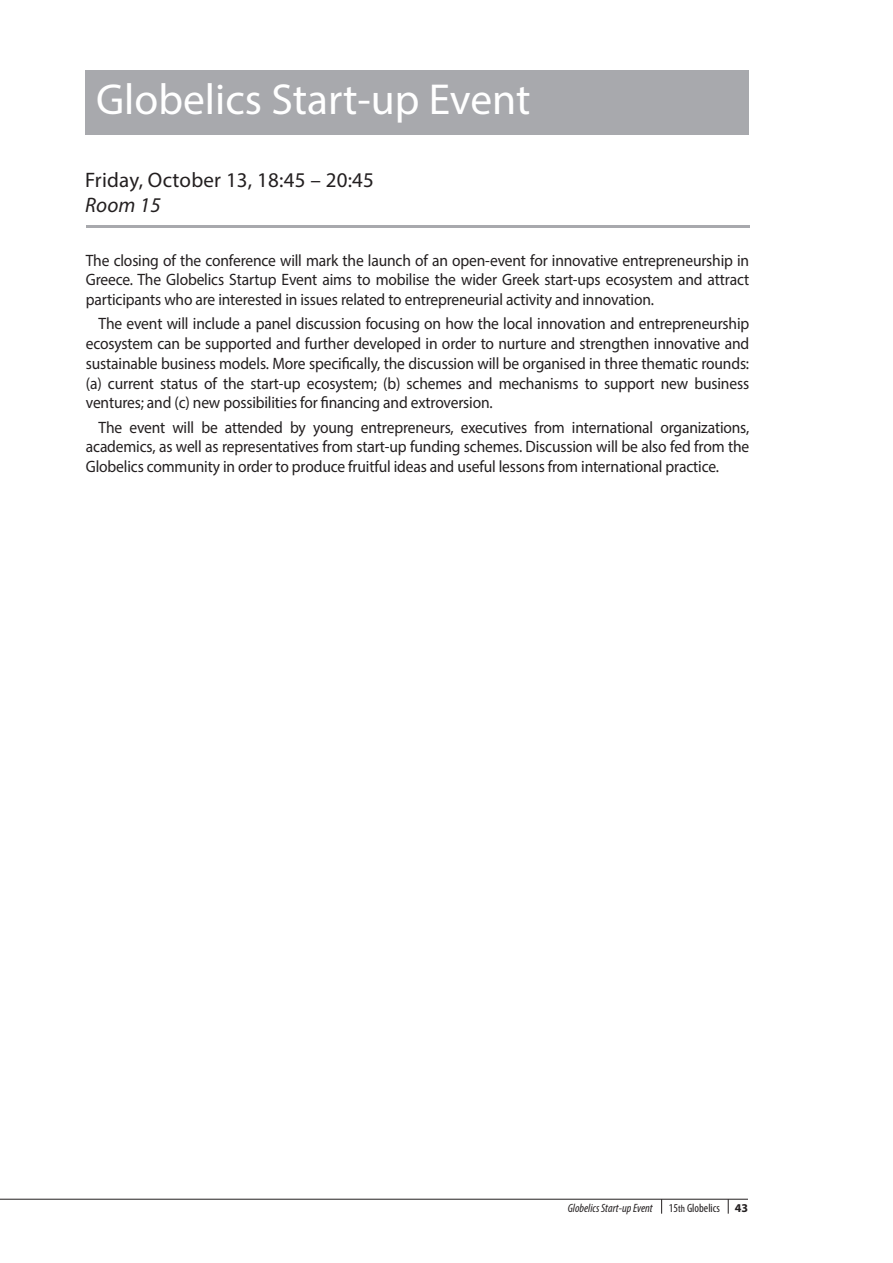
<style>
.page{position:relative;width:893px;height:1263px;background:#fff}
.page>*{position:absolute;margin:0;border:0;box-sizing:border-box;transform-origin:0 0}
.t1{font:43.5px "Myriad Pro";color:#fff}
.t2{font:21px "Myriad Pro";letter-spacing:.01em;color:#231f20}
.t3{font:italic 21px "Myriad Pro";letter-spacing:.01em;color:#231f20}
.text{font:16.5px/19.8px "Myriad Pro";letter-spacing:-.01em;color:#231f20;text-align:justify;scale:.94 1}
.t4{font:italic condensed 12px "Myriad Pro";color:#231f20}
.t5{font:condensed 12px "Myriad Pro";color:#231f20}
.s1{font-size:10.5px}
.s2{font-weight:700;font-stretch:normal}
</style>
<div class="page">
<hr style="left:0;top:1199px;width:748px;height:1px;background:#231f20">
<svg style="left:661px;top:1199px;width:1px;height:15px"></svg>
<svg style="left:728px;top:1199px;width:1px;height:15px"></svg>
<div style="left:86px;top:70px;width:663px;height:65px;background:#a8a9ad"></div>
<hr style="left:86px;top:225px;width:663px;height:3px;background:#a8a9ad">
<p class="t1" style="left:96px;top:72px;width:436px">Globelics Start-up Event</p>
<p class="t2" style="left:85px;top:167px;width:290px">Friday, October 13, 18:45 – 20:45</p>
<p class="t3" style="left:85px;top:192px;width:77px">Room 15</p>
<p class="text" style="left:86px;top:250px;width:707px">The closing of the conference will mark the launch of an open-event for innovative entrepreneurship in Greece. The Globelics Startup Event aims to mobilise the wider Greek start-ups ecosystem and attract participants who are interested in issues related to entrepreneurial activity and innovation.</p>
<p class="text" style="left:86px;top:314px;width:707px;text-indent:13px">The event will include a panel discussion focusing on how the local innovation and entrepreneurship ecosystem can be supported and further developed in order to nurture and strengthen innovative and sustainable business models. More specifically, the discussion will be organised in three thematic rounds: (a) current status of the start-up ecosystem; (b) schemes and mechanisms to support new business ventures; and (c) new possibilities for financing and extroversion.</p>
<p class="text" style="left:86px;top:417px;width:707px;text-indent:13px">The event will be attended by young entrepreneurs, executives from international organizations, academics, as well as representatives from start-up funding schemes. Discussion will be also fed from the Globelics community in order to produce fruitful ideas and useful lessons from international practice.</p>
<p class="t4" style="left:568px;top:1200px;width:86px">Globelics Start-up Event</p>
<p class="t5" style="left:669px;top:1200px;width:81px">15<span class="s1">th</span> Globelics <span class="s2">43</span></p>
</div>
